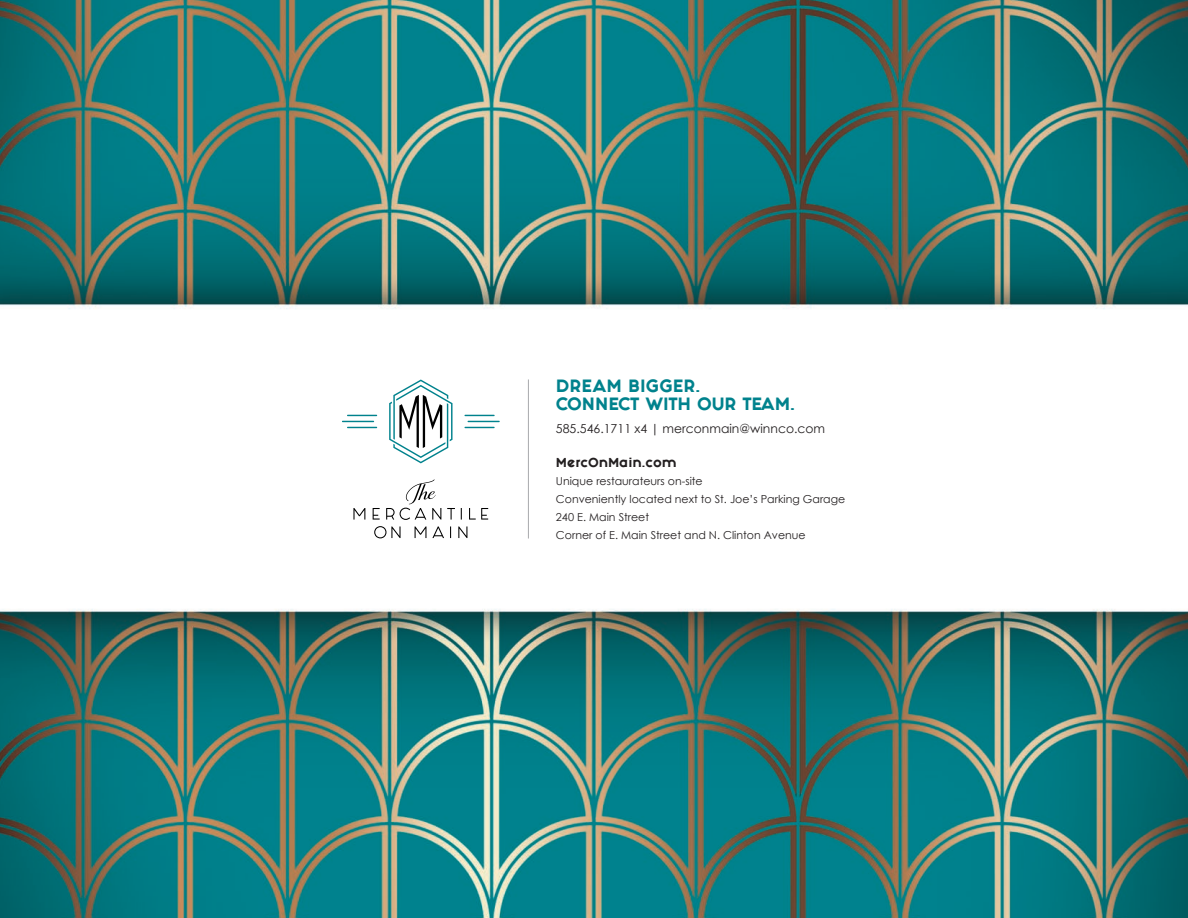
<style>
.page{position:relative;width:1188px;height:918px;background:#fff}
.page>*{position:absolute;margin:0;border:0;box-sizing:border-box;transform-origin:0 0}
.t1{font:800 15.15px/18.1px "Fashion Fetish";color:#00828d}
.t2{font:12.3px "Century Gothic";color:#231f20}
.t3{font:10.95px "Century Gothic";color:#231f20}
.t4{font:800 10.95px "Fashion Fetish";color:#231f20}
</style>
<div class="page">
<img style="left:0;top:0;width:1188px;height:918px">
<div style="left:271px;top:329px;width:661px;height:252px;background:#fff"></div>
<svg style="left:374px;top:526px;width:93px;height:12px"></svg>
<svg style="left:353px;top:479px;width:135px;height:41px"></svg>
<hr style="left:347px;top:415px;width:30px;height:1px;background:#00828d">
<hr style="left:347px;top:427px;width:30px;height:1px;background:#00828d">
<hr style="left:342px;top:421px;width:32px;height:1px;background:#00828d">
<hr style="left:465px;top:415px;width:30px;height:1px;background:#00828d">
<hr style="left:465px;top:427px;width:30px;height:1px;background:#00828d">
<hr style="left:468px;top:421px;width:32px;height:1px;background:#00828d">
<svg style="left:389px;top:380px;width:64px;height:83px"></svg>
<hr style="left:528px;top:379px;width:1px;height:160px;background:#a8a9ad">
<p class="t1" style="left:556px;top:377px;width:241px">DREAM BIGGER.<br>CONNECT WITH OUR TEAM.</p>
<p class="t2" style="left:556px;top:421px;width:271px">585.546.1711 x4 | merconmain@winnco.com</p>
<p class="t4" style="left:556px;top:454px;width:122px">MercOnMain.com</p>
<p class="t3" style="left:556px;top:474px;width:148px">Unique restaurateurs on-site</p>
<p class="t3" style="left:556px;top:492px;width:291px">Conveniently located next to St. Joe’s Parking Garage</p>
<p class="t3" style="left:556px;top:510px;width:95px">240 E. Main Street</p>
<p class="t3" style="left:556px;top:528px;width:251px">Corner of E. Main Street and N. Clinton Avenue</p>
</div>
